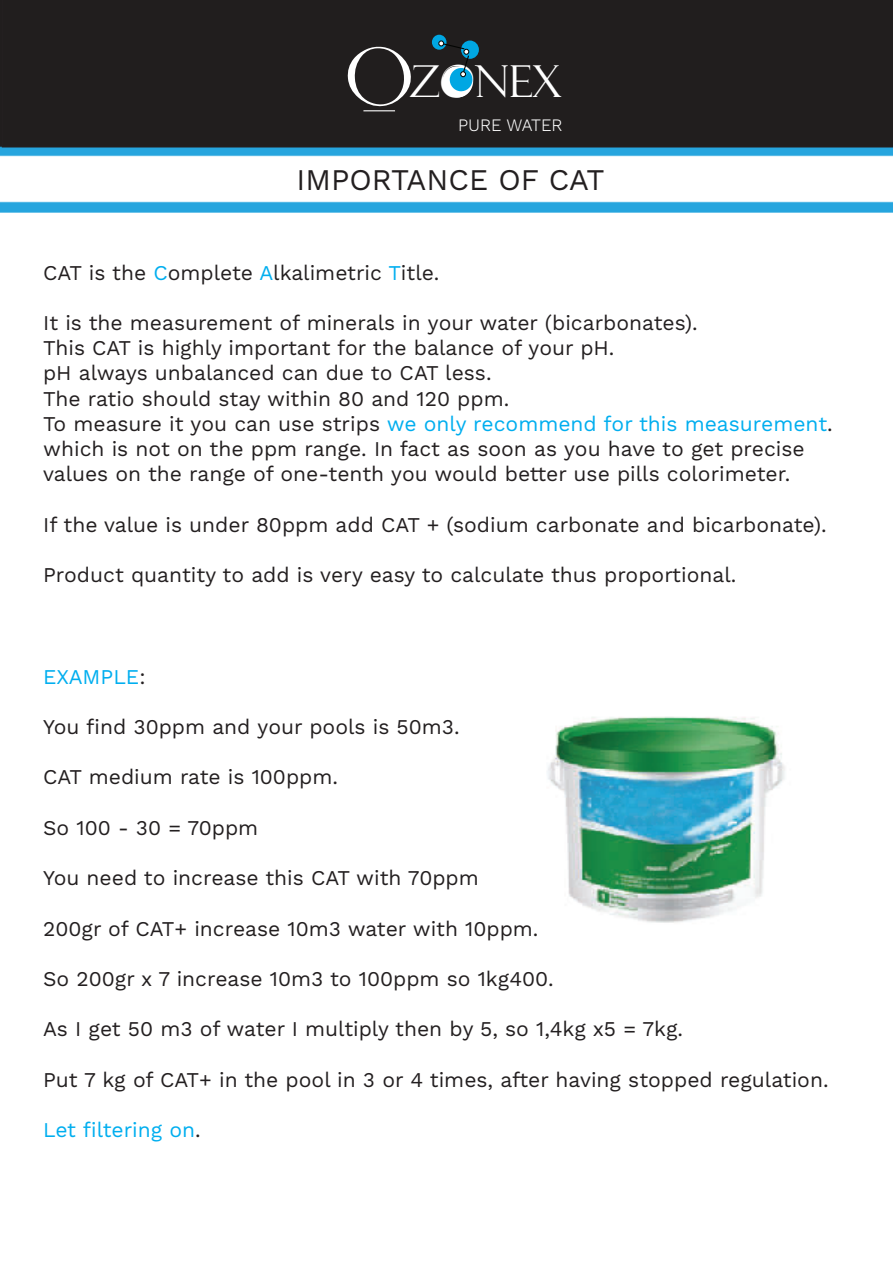
<style>
.page{position:relative;width:893px;height:1263px;background:#fff}
.page>*{position:absolute;margin:0;border:0;box-sizing:border-box;transform-origin:0 0}
.t1{font:44.1px "Felix Titling";color:#fff}
.t2{font:30px "Work Sans";color:#231f20}
.t3{font:21px/25.2px "Work Sans";color:#231f20}
.t4{font:21px "Work Sans";color:#00aeef}
.t5{font:300 17.4px "Work Sans";color:#fff}
.s1{color:#00aeef}
.s2{color:#231f20}
</style>
<div class="page">
<img style="left:0;top:0;width:893px;height:923px">
<div style="left:2px;top:0;width:891px;height:147px;background:#211e1e"></div>
<div style="left:442px;top:66px;width:31px;height:31px;background:#fff;border-radius:50%"></div>
<div style="left:461px;top:41px;width:18px;height:18px;background:#00a7e3;border-radius:50%"></div>
<div style="left:432px;top:35px;width:14px;height:15px;background:#00a7e3;border-radius:50%"></div>
<svg style="left:439px;top:41px;width:34px;height:51px"></svg>
<div style="left:169px;top:161px;width:562px;height:39px;background:#fff"></div>
<div style="left:34px;top:230px;width:829px;height:474px;background:#fff"></div>
<div style="left:27px;top:739px;width:500px;height:404px;background:#fff"></div>
<div style="left:337px;top:33px;width:84px;height:86px;background:#211e1e"></div>
<h1 class="t1" style="left:409px;top:56px;width:154px">ZONEX</h1>
<p class="t5" style="left:458px;top:115px;width:106px">PURE WATER</p>
<h2 class="t2" style="left:297px;top:162px;width:309px">IMPORTANCE OF CAT</h2>
<p class="t3" style="left:43px;top:261px;width:398px">CAT is the <span class="s1">C</span>omplete <span class="s1">A</span>lkalimetric <span class="s1">T</span>itle.</p>
<p class="t3" style="left:43px;top:311px;width:791px">It is the measurement of minerals in your water (bicarbonates).<br>This CAT is highly important for the balance of your pH.<br>pH always unbalanced can due to CAT less.<br>The ratio should stay within 80 and 120 ppm.<br>To measure it you can use strips <span class="s1">we only recommend for this measurement</span>. which is not on the ppm range. In fact as soon as you have to get precise values on the range of one-tenth you would better use pills colorimeter.</p>
<p class="t3" style="left:43px;top:513px;width:785px">If the value is under 80ppm add CAT + (sodium carbonate and bicarbonate).</p>
<p class="t3" style="left:43px;top:563px;width:695px">Product quantity to add is very easy to calculate thus proportional.</p>
<p class="t4" style="left:43px;top:664px;width:104px">EXAMPLE<span class="s2">:</span></p>
<p class="t3" style="left:43px;top:715px;width:418px">You find 30ppm and your pools is 50m3.</p>
<p class="t3" style="left:43px;top:765px;width:296px">CAT medium rate is 100ppm.</p>
<p class="t3" style="left:43px;top:816px;width:217px">So 100 - 30 = 70ppm</p>
<p class="t3" style="left:43px;top:866px;width:437px">You need to increase this CAT with 70ppm</p>
<p class="t3" style="left:43px;top:917px;width:497px">200gr of CAT+ increase 10m3 water with 10ppm.</p>
<p class="t3" style="left:43px;top:967px;width:512px">So 200gr x 7 increase 10m3 to 100ppm so 1kg400.</p>
<p class="t3" style="left:43px;top:1017px;width:641px">As I get 50 m3 of water I multiply then by 5, so 1,4kg x5 = 7kg.</p>
<p class="t3" style="left:43px;top:1068px;width:787px">Put 7 kg of CAT+ in the pool in 3 or 4 times, after having stopped regulation.</p>
<p class="t4" style="left:43px;top:1118px;width:159px">Let filtering on<span class="s2">.</span></p>
</div>
